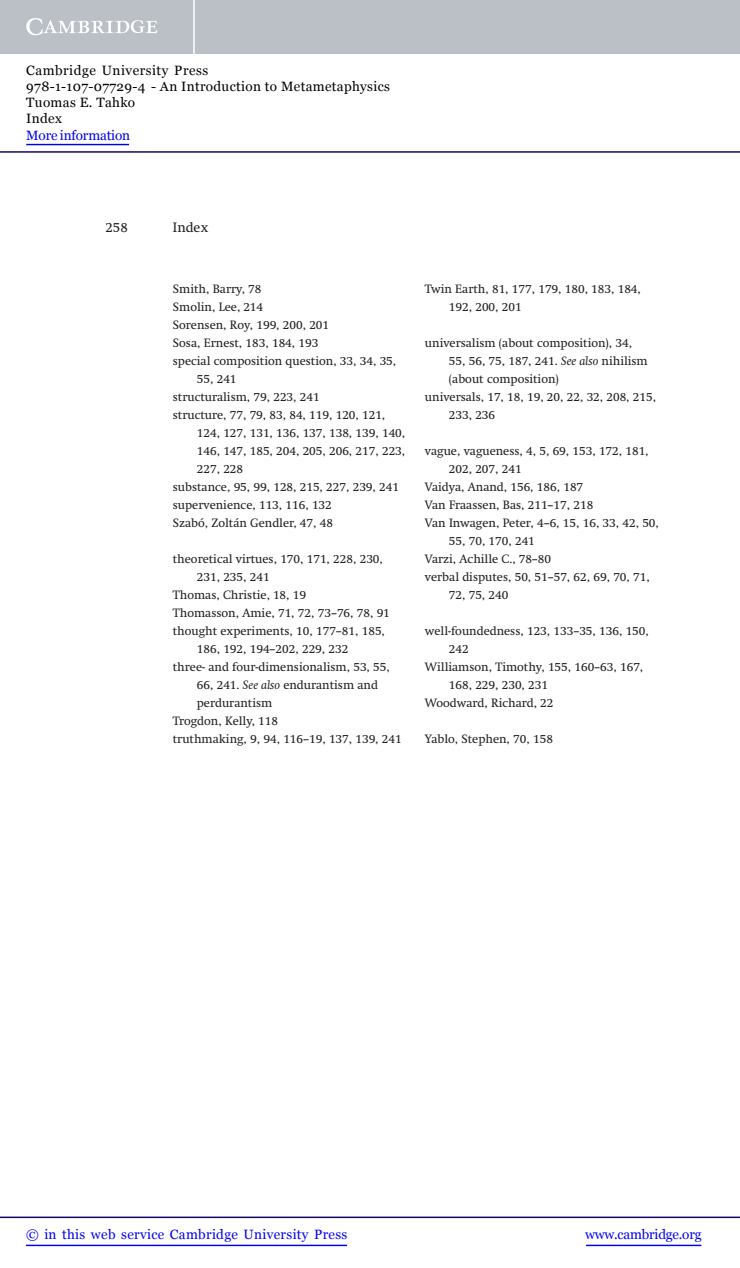
<style>
.page{position:relative;width:740px;height:1268px;background:#fff}
.page>*{position:absolute;margin:0;border:0;box-sizing:border-box;transform-origin:0 0}
.t1{font:13.5px/16.2px "Georgia";letter-spacing:.025em;color:#000}
.t2{font:13.5px "Georgia";letter-spacing:.025em;color:#0000f1}
.t3{font:13.5px "Georgia";letter-spacing:-.015em;color:#0000f1}
.t4{font:13.5px "Georgia";letter-spacing:-.01em;color:#0000f1}
.t5{font:13.5px "Swift";color:#231f20}
.t6{font:12px/18px "Swift";color:#231f20}
.s1{font-style:italic}
</style>
<div class="page">
<div style="left:0;top:0;width:740px;height:54px;background:#bac0c6"></div>
<svg style="left:26px;top:18px;width:132px;height:17px"></svg>
<hr style="left:193px;top:0;width:2px;height:54px;background:#fff">
<hr style="left:0;top:151px;width:740px;height:2px;background:#150666">
<hr style="left:586px;top:1245px;width:115px;height:1px;background:#0000f1">
<hr style="left:0;top:1216px;width:740px;height:2px;background:#150666">
<hr style="left:26px;top:1245px;width:321px;height:1px;background:#0000f1">
<hr style="left:26px;top:144px;width:103px;height:1px;background:#0000f1">
<p class="t1" style="left:26px;top:62px;width:365px">Cambridge University Press<br>978-1-107-07729-4 - An Introduction to Metametaphysics<br>Tuomas E. Tahko<br>Index</p>
<p class="t4" style="left:26px;top:127px;width:105px">More information</p>
<p class="t5" style="left:105px;top:222px;width:24px">258</p>
<p class="t5" style="left:173px;top:222px;width:37px">Index</p>
<p class="t6" style="left:173px;top:281px;width:90px">Smith, Barry, 78</p>
<p class="t6" style="left:173px;top:299px;width:92px">Smolin, Lee, 214</p>
<p class="t6" style="left:173px;top:317px;width:158px">Sorensen, Roy, 199, 200, 201</p>
<p class="t6" style="left:173px;top:335px;width:147px">Sosa, Ernest, 183, 184, 193</p>
<p class="t6" style="left:173px;top:353px;width:225px">special composition question, 33, 34, 35,</p>
<p class="t6" style="left:197px;top:371px;width:41px">55, 241</p>
<p class="t6" style="left:173px;top:389px;width:148px">structuralism, 79, 223, 241</p>
<p class="t6" style="left:173px;top:407px;width:214px">structure, 77, 79, 83, 84, 119, 120, 121,</p>
<p class="t6" style="left:197px;top:425px;width:210px">124, 127, 131, 136, 137, 138, 139, 140,</p>
<p class="t6" style="left:197px;top:443px;width:210px">146, 147, 185, 204, 205, 206, 217, 223 ,</p>
<p class="t6" style="left:197px;top:461px;width:48px">227, 228</p>
<p class="t6" style="left:173px;top:479px;width:228px">substance, 95, 99, 128, 215, 227, 239, 241</p>
<p class="t6" style="left:173px;top:497px;width:160px">supervenience, 113, 116, 132</p>
<p class="t6" style="left:173px;top:515px;width:162px">Szabó, Zoltán Gendler, 47, 48</p>
<p class="t6" style="left:173px;top:551px;width:211px">theoretical virtues, 170, 171, 228, 230,</p>
<p class="t6" style="left:197px;top:569px;width:74px">231, 235, 241</p>
<p class="t6" style="left:173px;top:587px;width:135px">Thomas, Christie, 18, 19</p>
<p class="t6" style="left:173px;top:605px;width:218px">Thomasson, Amie, 71, 72, 73–76 , 78, 91</p>
<p class="t6" style="left:173px;top:623px;width:214px">thought experiments, 10, 177–81 , 185,</p>
<p class="t6" style="left:197px;top:641px;width:153px">186, 192, 194–202 , 229 , 232</p>
<p class="t6" style="left:173px;top:659px;width:218px">three- and four-dimensionalism, 53, 55,</p>
<p class="t6" style="left:197px;top:677px;width:183px">66, 241 . <span class="s1">See also</span> endurantism and</p>
<p class="t6" style="left:197px;top:695px;width:77px">perdurantism</p>
<p class="t6" style="left:173px;top:713px;width:107px">Trogdon, Kelly, 118</p>
<p class="t6" style="left:173px;top:731px;width:230px">truthmaking, 9, 94, 116–19 , 137, 139, 241</p>
<p class="t6" style="left:449px;top:281px;width:193px;text-indent:-24px">Twin Earth, 81, 177, 179, 180, 183, 184,<br>192, 200, 201</p>
<p class="t6" style="left:425px;top:335px;width:209px">universalism (about composition), 34,</p>
<p class="t6" style="left:449px;top:353px;width:200px">55, 56, 75, 187, 241 . <span class="s1">See also</span> nihilism</p>
<p class="t6" style="left:449px;top:371px;width:111px">(about composition)</p>
<p class="t6" style="left:425px;top:389px;width:233px">universals, 17, 18, 19, 20, 22, 32, 208, 215,</p>
<p class="t6" style="left:449px;top:407px;width:48px">233, 236</p>
<p class="t6" style="left:425px;top:443px;width:225px">vague, vagueness, 4, 5, 69, 153, 172, 181,</p>
<p class="t6" style="left:449px;top:461px;width:74px">202, 207, 241</p>
<p class="t6" style="left:425px;top:479px;width:160px">Vaidya, Anand, 156, 186, 187</p>
<p class="t6" style="left:425px;top:497px;width:170px">Van Fraassen, Bas, 211–17 , 218</p>
<p class="t6" style="left:425px;top:515px;width:235px">Van Inwagen, Peter, 4–6 , 15, 16, 33, 42, 50,</p>
<p class="t6" style="left:449px;top:533px;width:87px">55, 70, 170, 241</p>
<p class="t6" style="left:425px;top:551px;width:128px">Varzi, Achille C., 78–80</p>
<p class="t6" style="left:425px;top:569px;width:226px">verbal disputes, 50, 51–57 , 62, 69, 70, 71,</p>
<p class="t6" style="left:449px;top:587px;width:61px">72, 75, 240</p>
<p class="t6" style="left:425px;top:623px;width:225px">well-foundedness, 123, 133–35 , 136, 150,</p>
<p class="t6" style="left:449px;top:641px;width:21px">242</p>
<p class="t6" style="left:425px;top:659px;width:220px">Williamson, Timothy, 155, 160–63 , 167,</p>
<p class="t6" style="left:449px;top:677px;width:101px">168, 229, 230, 231</p>
<p class="t6" style="left:425px;top:695px;width:130px">Woodward, Richard, 22</p>
<p class="t6" style="left:425px;top:731px;width:129px">Yablo, Stephen, 70, 158</p>
<p class="t2" style="left:26px;top:1226px;width:323px">© in this web service Cambridge University Press</p>
<p class="t3" style="left:585px;top:1226px;width:118px">www.cambridge.org</p>
</div>
